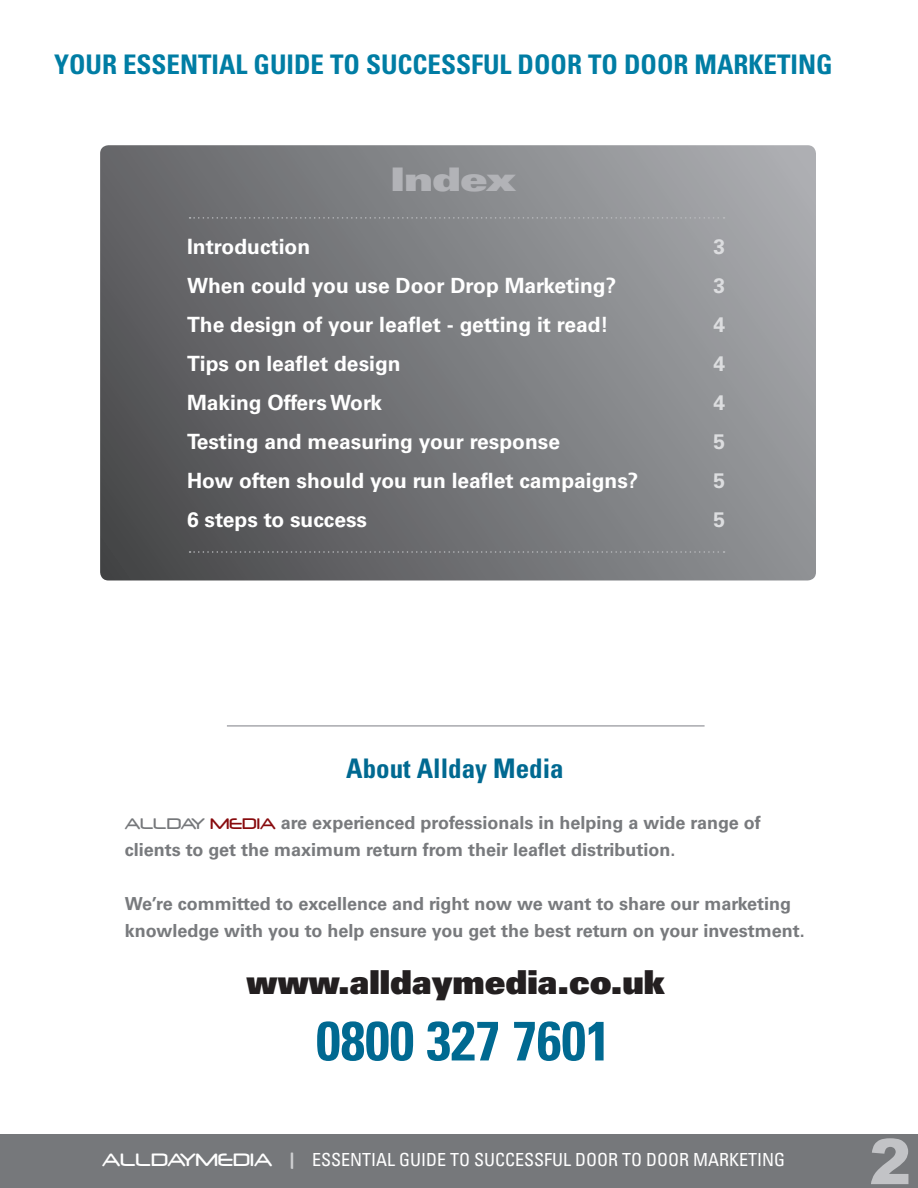
<style>
.page{position:relative;width:918px;height:1188px;background:#fff}
.page>*{position:absolute;margin:0;border:0;box-sizing:border-box;transform-origin:0 0}
.t1{font:900 63px "Arial";color:#c2c3c6}
.t2{font:700 condensed 55.2px "Univers LT Std";color:#006991}
.t3{font:33px "Univers LT Std X Black";color:#231f20}
.t4{font:32.55px "Univers LT Std X Black Ex";letter-spacing:-.05em;color:#b2b3b7}
.t5{font:700 condensed 27px "Univers LT Std";color:#007da4}
.t6{font:700 condensed 27px "Univers LT Std";color:#006991}
.t7{font:700 21px "Univers LT Std";color:#fff}
.Paragraph_Style_1{font:700 21px "Univers LT Std";color:#dcdddf}
.t8{font:700 18px/27px "Univers LT Std";color:#787a7d}
.t9{font:condensed 18px "Univers LT Std";color:#fff}
.s1{font-family:"Neuropol";font-weight:400;color:#76787b}
.s2{font-family:"Neuropol";font-weight:400;color:#880b0e}
.s3{font-family:"Neuropol";font-stretch:normal;font-size:21px}
.s4{font-family:"Neuropol";font-stretch:normal;font-size:21px;color:#cfd0d2}
</style>
<div class="page">
<svg style="left:100px;top:145px;width:716px;height:435px;background:#7a7b7e"></svg>
<div style="left:1px;top:1134px;width:917px;height:53px;background:#76787b"></div>
<svg style="left:190px;top:217px;width:535px;height:2px"></svg>
<svg style="left:190px;top:551px;width:535px;height:2px"></svg>
<hr style="left:227px;top:725px;width:478px;height:2px;background:#a8a9ad">
<p class="t5" style="left:54px;top:47px;width:780px">YOUR ESSENTIAL GUIDE TO SUCCESSFUL DOOR TO DOOR MARKETING</p>
<p class="t4" style="left:390px;top:160px;width:128px">Index</p>
<p class="t7" style="left:187px;top:234px;width:125px">Introduction</p>
<p class="t7" style="left:187px;top:273px;width:431px">When could you use Door Drop Marketing?</p>
<p class="t7" style="left:187px;top:312px;width:423px">The design of your leaflet - getting it read!</p>
<p class="t7" style="left:187px;top:351px;width:215px">Tips on leaflet design</p>
<p class="t7" style="left:187px;top:390px;width:197px">Making Offers Work</p>
<p class="t7" style="left:187px;top:429px;width:375px">Testing and measuring your response</p>
<p class="t7" style="left:187px;top:468px;width:453px">How often should you run leaflet campaigns?</p>
<p class="t7" style="left:187px;top:507px;width:182px">6 steps to success</p>
<p class="Paragraph_Style_1" style="left:714px;top:234px;width:13px">3</p>
<p class="Paragraph_Style_1" style="left:714px;top:273px;width:13px">3</p>
<p class="Paragraph_Style_1" style="left:714px;top:312px;width:13px">4</p>
<p class="Paragraph_Style_1" style="left:714px;top:351px;width:13px">4</p>
<p class="Paragraph_Style_1" style="left:714px;top:390px;width:13px">4</p>
<p class="Paragraph_Style_1" style="left:714px;top:429px;width:13px">5</p>
<p class="Paragraph_Style_1" style="left:714px;top:468px;width:13px">5</p>
<p class="Paragraph_Style_1" style="left:714px;top:507px;width:13px">5</p>
<p class="t6" style="left:346px;top:752px;width:219px">About Allday Media</p>
<p class="t8" style="left:125px;top:809px;width:637px"><span class="s1">ALLDAY</span> <span class="s2">MEDIA</span> are experienced professionals in helping a wide range of clients to get the maximum return from their leaflet distribution.</p>
<p class="t8" style="left:125px;top:890px;width:681px">We’re committed to excellence and right now we want to share our marketing knowledge with you to help ensure you get the best return on your investment.</p>
<p class="t3" style="left:247px;top:960px;width:420px">www.alldaymedia.co.uk</p>
<p class="t2" style="left:316px;top:1007px;width:296px">0800 327 7601</p>
<p class="t9" style="left:102px;top:1148px;width:684px"><span class="s3">ALLDAYMEDIA</span> <span class="s4">|</span> ESSENTIAL GUIDE TO SUCCESSFUL DOOR TO DOOR MARKETING</p>
<p class="t1" style="left:869px;top:1116px;width:43px">2</p>
</div>
